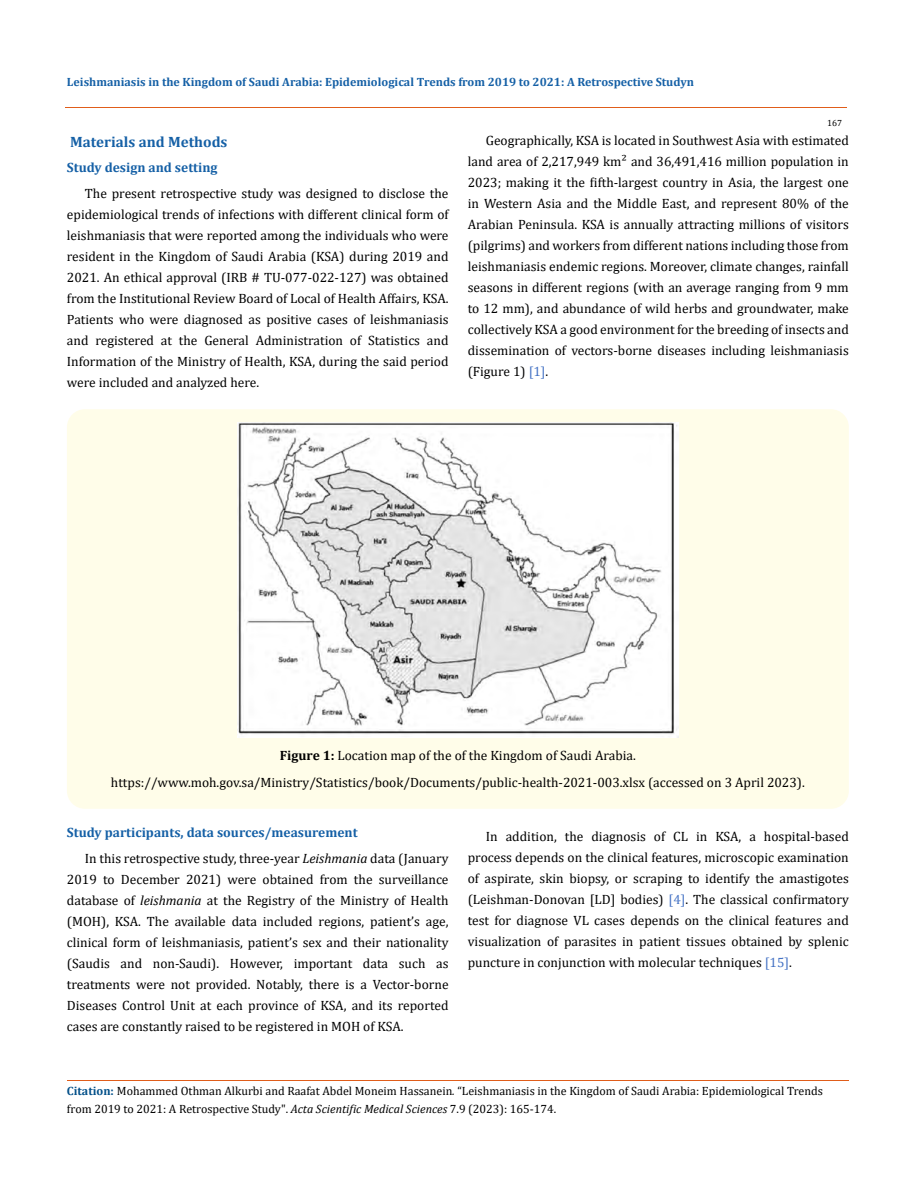
<style>
.page{position:relative;width:917px;height:1188px;background:#fff}
.page>*{position:absolute;margin:0;border:0;box-sizing:border-box;transform-origin:0 0}
.t1{font:700 15px "Cambria";color:#1560a6}
.t2{font:13.5px/21px "Cambria";color:#000;text-align:justify}
.t3{font:700 13.5px "Cambria";color:#1560a6}
.t4{font:12px/18px "Cambria";color:#000}
.t5{font:700 12px "Cambria";color:#1560a6}
.t6{font:9px "Cambria";color:#000}
.s1{color:#4472c4}
.s2{font-weight:700}
.s3{font-weight:700;color:#1560a6}
.s4{font-style:italic}
.s5{font-weight:700;color:#035089}
</style>
<div class="page">
<div style="left:67px;top:409px;width:781px;height:400px;background:#fffde9;border-radius:18px"></div>
<img style="left:238px;top:423px;width:440px;height:314px">
<hr style="left:65px;top:108px;width:782px;height:1px;background:#e05d1a">
<hr style="left:67px;top:1080px;width:781px;height:1px;background:#e05d1a">
<p class="t5" style="left:67px;top:73px;width:628px">Leishmaniasis in the Kingdom of Saudi Arabia: Epidemiological Trends from 2019 to 2021: A Retrospective Studyn</p>
<p class="t6" style="left:827px;top:118px;width:16px">167</p>
<p class="t1" style="left:70px;top:131px;width:159px">Materials and Methods</p>
<p class="t3" style="left:67px;top:158px;width:152px">Study design and setting</p>
<p class="t2" style="left:67px;top:182px;width:383px;text-indent:18px">The present retrospective study was designed to disclose the epidemiological trends of infections with different clinical form of leishmaniasis that were reported among the individuals who were resident in the Kingdom of Saudi Arabia (KSA) during 2019 and 2021. An ethical approval (IRB # TU-077-022-127) was obtained from the Institutional Review Board of Local of Health Affairs, KSA.<br>Patients who were diagnosed as positive cases of leishmaniasis and registered at the General Administration of Statistics and Information of the Ministry of Health, KSA, during the said period were included and analyzed here.</p>
<p class="t2" style="left:468px;top:130px;width:382px;text-indent:18px">Geographically, KSA is located in Southwest Asia with estimated land area of 2,217,949 km² and 36,491,416 million population in 2023; making it the fifth-largest country in Asia, the largest one in Western Asia and the Middle East, and represent 80% of the Arabian Peninsula. KSA is annually attracting millions of visitors (pilgrims) and workers from different nations including those from leishmaniasis endemic regions. Moreover, climate changes, rainfall seasons in different regions (with an average ranging from 9 mm to 12 mm), and abundance of wild herbs and groundwater, make collectively KSA a good environment for the breeding of insects and dissemination of vectors-borne diseases including leishmaniasis (Figure 1) <span class="s1">[1]</span>.</p>
<p class="t2" style="left:111px;top:741px;width:695px;line-height:27px;text-align:center"><span class="s2">Figure 1:</span> Location map of the of the Kingdom of Saudi Arabia. https://www.moh.gov.sa/Ministry/Statistics/book/Documents/public-health-2021-003.xlsx (accessed on 3 April 2023).</p>
<p class="t2" style="left:85px;top:820px;width:365px;line-height:25.5px;text-indent:-18px"><span class="s3">Study participants, data sources/measurement<br></span>In this retrospective study, three-year <span class="s4">Leishmania</span> data (January</p>
<p class="t2" style="left:67px;top:868px;width:383px">2019 to December 2021) were obtained from the surveillance database of <span class="s4">leishmania</span> at the Registry of the Ministry of Health (MOH), KSA. The available data included regions, patient’s age, clinical form of leishmaniasis, patient’s sex and their nationality (Saudis and non-Saudi). However, important data such as treatments were not provided. Notably, there is a Vector-borne Diseases Control Unit at each province of KSA, and its reported cases are constantly raised to be registered in MOH of KSA.</p>
<p class="t2" style="left:468px;top:826px;width:382px;text-indent:18px">In addition, the diagnosis of CL in KSA, a hospital-based process depends on the clinical features, microscopic examination of aspirate, skin biopsy, or scraping to identify the amastigotes (Leishman-Donovan [LD] bodies) <span class="s1">[4]</span>. The classical confirmatory test for diagnose VL cases depends on the clinical features and visualization of parasites in patient tissues obtained by splenic puncture in conjunction with molecular techniques <span class="s1">[15]</span>.</p>
<p class="t4" style="left:67px;top:1082px;width:757px"><span class="s5">Citation:</span> Mohammed Othman Alkurbi and Raafat Abdel Moneim Hassanein<span class="s4">.</span> “Leishmaniasis in the Kingdom of Saudi Arabia: Epidemiological Trends from 2019 to 2021: A Retrospective Study". <span class="s4">Acta Scientific Medical Sciences</span> 7.9 (2023): 165-174.</p>
</div>
